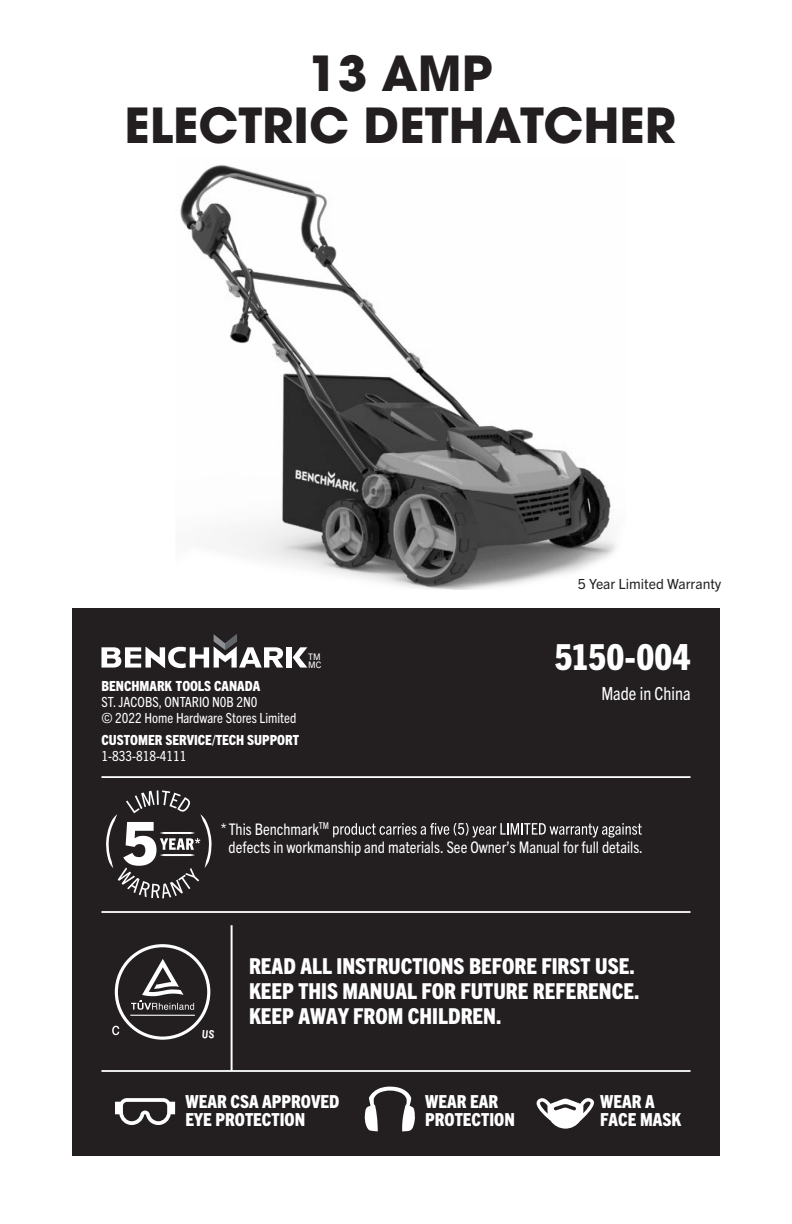
<style>
.page{position:relative;width:792px;height:1224px;background:#fff}
.page>*{position:absolute;margin:0;border:0;box-sizing:border-box;transform-origin:0 0}
.t1{font:700 48px "ITC Avant Garde W1 G";color:#231f20}
.t2{font:800 condensed 36px "Trade Gothic Next LT Pro";color:#fff}
.t3{font:800 condensed 22px/25px "Trade Gothic Next LT Pro";color:#fff}
.t4{font:800 condensed 18px/18px "Trade Gothic Next LT Pro";color:#fff}
.t5{font:condensed 18px "Trade Gothic Next LT Pro";color:#fff}
.t6{font:condensed 16px/18px "Trade Gothic Next LT Pro";color:#fff}
.t7{font:condensed 14px "Trade Gothic Next LT Pro";color:#fff}
.t8{font:800 condensed 14px "Trade Gothic Next LT Pro";color:#fff}
.t9{font:14px "Trade Gothic Next LT Pro";color:#231f20}
.t10{font:9px/8px "Trade Gothic Next LT Pro";color:#fff}
.s1{font-stretch:normal}
</style>
<div class="page">
<div style="left:72px;top:609px;width:648px;height:547px;background:#231f20"></div>
<hr style="left:231px;top:925px;width:2px;height:146px;background:#fff">
<hr style="left:101px;top:1070px;width:590px;height:2px;background:#fff">
<hr style="left:101px;top:776px;width:590px;height:2px;background:#fff">
<hr style="left:101px;top:911px;width:590px;height:2px;background:#fff">
<svg style="left:115px;top:1098px;width:60px;height:27px"></svg>
<svg style="left:365px;top:1086px;width:50px;height:45px"></svg>
<svg style="left:537px;top:1098px;width:57px;height:31px"></svg>
<div style="left:287px;top:647px;width:5px;height:21px;background:#fff"></div>
<svg style="left:293px;top:647px;width:14px;height:21px"></svg>
<svg style="left:101px;top:634px;width:182px;height:34px"></svg>
<img style="left:180px;top:165px;width:436px;height:424px">
<svg style="left:333px;top:823px;width:309px;height:15px"></svg>
<svg style="left:106px;top:790px;width:106px;height:108px"></svg>
<svg style="left:112px;top:944px;width:99px;height:96px"></svg>
<p class="t1" style="left:308px;top:41px;width:186px">13 AMP</p>
<p class="t1" style="left:124px;top:93px;width:553px">ELECTRIC DETHATCHER</p>
<p class="t8" style="left:101px;top:676px;width:160px">BENCHMARK TOOLS CANADA</p>
<p class="t7" style="left:101px;top:692px;width:158px">ST. JACOBS, ONTARIO N0B 2N0</p>
<p class="t7" style="left:101px;top:708px;width:196px"><span class="s1">©</span> 2022 Home Hardware Stores Limited</p>
<p class="t8" style="left:101px;top:731px;width:199px">CUSTOMER SERVICE/TECH SUPPORT</p>
<p class="t7" style="left:101px;top:747px;width:87px">1-833-818-4111</p>
<p class="t10" style="left:308px;top:652px;width:15px">TM<br>MC</p>
<p class="t9" style="left:578px;top:574px;width:145px">5 Year Limited Warranty</p>
<p class="t2" style="left:555px;top:632px;width:137px">5150-004</p>
<h2 class="t2" style="left:590px;top:636px;width:19px">4</h2>
<h2 class="t2" style="left:655px;top:636px;width:37px">10</h2>
<p class="t5" style="left:601px;top:681px;width:91px">Made in China</p>
<p class="t6" style="left:229px;top:819px;width:416px;text-indent:-8px">* This Benchmark<sup>TM<br></sup>defects in workmanship and materials. See Owner’s Manual for full details.</p>
<p class="t3" style="left:249px;top:952px;width:392px">READ ALL INSTRUCTIONS BEFORE FIRST USE.<br>KEEP THIS MANUAL FOR FUTURE REFERENCE.<br>KEEP AWAY FROM CHILDREN.</p>
<p class="t4" style="left:186px;top:1092px;width:155px">WEAR CSA APPROVED<br>EYE PROTECTION</p>
<p class="t4" style="left:425px;top:1092px;width:91px">WEAR EAR<br>PROTECTION</p>
<p class="t4" style="left:600px;top:1092px;width:82px">WEAR A<br>FACE MASK</p>
</div>
